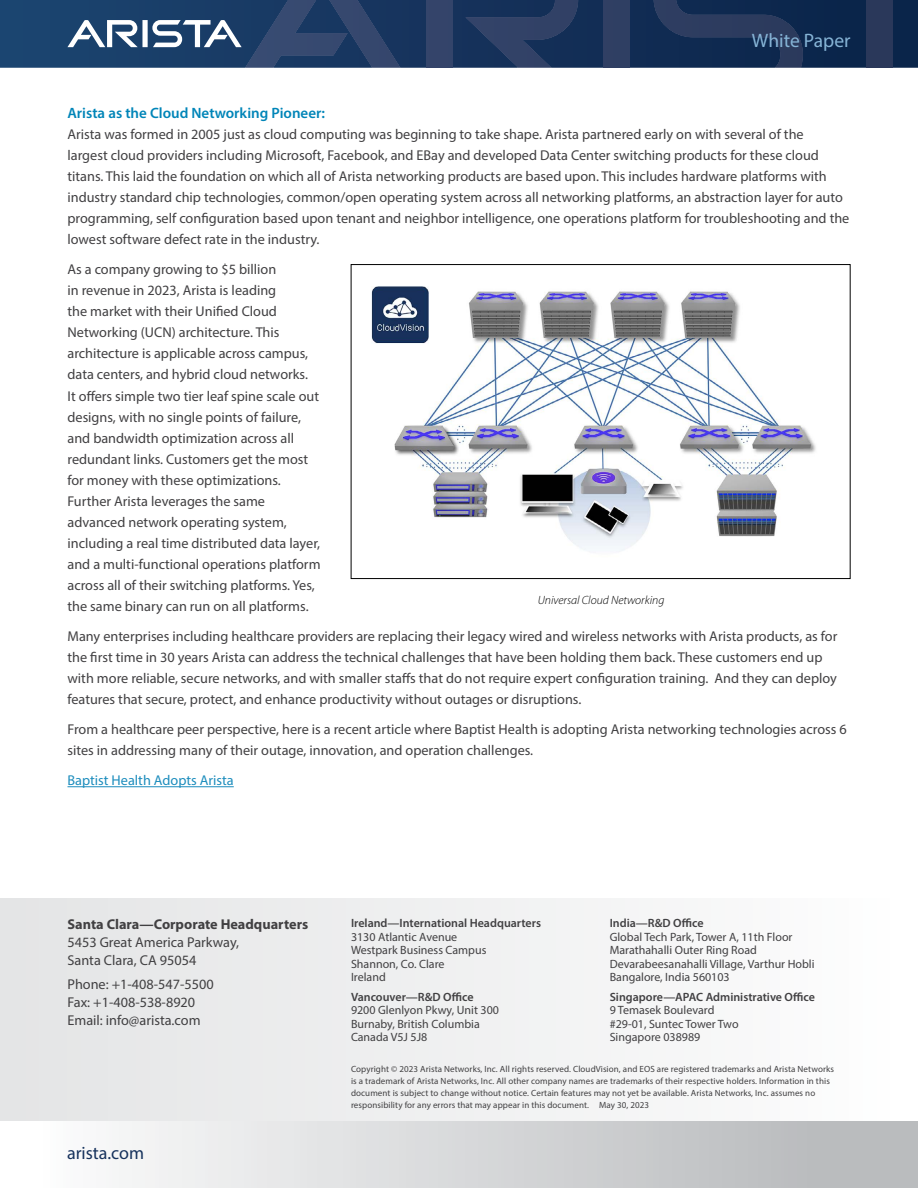
<style>
.page{position:relative;width:918px;height:1188px;background:#fff}
.page>*{position:absolute;margin:0;border:0;box-sizing:border-box;transform-origin:0 0}
.t1{font:19.5px "Myriad Pro";color:#86b4d6}
.t2{font:18px "Myriad Pro";color:#16325c}
.t3{font:600 15px "Myriad Pro";color:#0085b8}
.t4{font:14.25px/21px "Myriad Pro";color:#414042}
.t5{font:700 14.25px "Myriad Pro";color:#414042}
.t6{font:14.25px "Myriad Pro";color:#1d8dbd}
.t7{font:12px/13.5px "Myriad Pro";color:#414042}
.t8{font:600 12px "Myriad Pro";color:#414042}
.t9{font:italic 300 12px "Myriad Pro";color:#000}
.t10{font:9px/12px "Myriad Pro";letter-spacing:.01em;color:#414042}
</style>
<div class="page">
<svg style="left:0;top:0;width:918px;height:68px;background:#13325a"></svg>
<div style="left:426px;top:0;width:26px;height:68px;background:#34446a"></div>
<svg style="left:465px;top:0;width:113px;height:68px;background:#22385f"></svg>
<svg style="left:67px;top:0;width:333px;height:68px;background:#334f75"></svg>
<div style="left:604px;top:0;width:26px;height:68px;background:#2f3f63"></div>
<svg style="left:654px;top:0;width:149px;height:68px;background:#1a3156"></svg>
<div style="left:867px;top:0;width:26px;height:68px;background:#2a385a"></div>
<div style="left:0;top:1120px;width:918px;height:68px;background:linear-gradient(to right,#fff,#b3b5b7)"></div>
<hr style="left:68px;top:786px;width:166px;height:1px;background:#1d8dbd">
<img style="left:371px;top:286px;width:445px;height:265px">
<div style="left:351px;top:264px;width:500px;height:315px;border:1px solid #000"></div>
<div style="left:0;top:899px;width:918px;height:221px;background:linear-gradient(to right,#e3e4e5,#fdfefe)"></div>
<h1 class="t1" style="left:752px;top:29px;width:100px">White Paper</h1>
<p class="t3" style="left:68px;top:104px;width:259px">Arista as the Cloud Networking Pioneer:</p>
<p class="t4" style="left:68px;top:124px;width:783px">Arista was formed in 2005 just as cloud computing was beginning to take shape. Arista partnered early on with several of the<br>largest cloud providers including Microsoft, Facebook, and EBay and developed Data Center switching products for these cloud titans. This laid the foundation on which all of Arista networking products are based upon. This includes hardware platforms with industry standard chip technologies, common/open operating system across all networking platforms, an abstraction layer for auto programming, self configuration based upon tenant and neighbor intelligence, one operations platform for troubleshooting and the lowest software defect rate in the industry.</p>
<p class="t4" style="left:68px;top:259px;width:255px">As a company growing to $5 billion<br>in revenue in 2023, Arista is leading<br>the market with their Unified Cloud Networking (UCN) architecture. This architecture is applicable across campus, data centers, and hybrid cloud networks.<br>It offers simple two tier leaf spine scale out designs, with no single points of failure, and bandwidth optimization across all redundant links. Customers get the most for money with these optimizations.<br>Further Arista leverages the same advanced network operating system, including a real time distributed data layer, and a multi-functional operations platform across all of their switching platforms. Yes, the same binary can run on all platforms.</p>
<p class="t4" style="left:68px;top:625px;width:771px">Many enterprises including healthcare providers are replacing their legacy wired and wireless networks with Arista products, as for the first time in 30 years Arista can address the technical challenges that have been holding them back. These customers end up with more reliable, secure networks, and with smaller staffs that do not require expert configuration training. And they can deploy features that secure, protect, and enhance productivity without outages or disruptions.</p>
<p class="t4" style="left:68px;top:719px;width:781px">From a healthcare peer perspective, here is a recent article where Baptist Health is adopting Arista networking technologies across 6 sites in addressing many of their outage, innovation, and operation challenges.</p>
<p class="t6" style="left:68px;top:772px;width:168px">Baptist Health Adopts Arista</p>
<p class="t9" style="left:538px;top:593px;width:128px">Universal Cloud Networking</p>
<p class="t5" style="left:68px;top:915px;width:242px">Santa Clara—Corporate Headquarters</p>
<p class="t4" style="left:68px;top:933px;width:173px;line-height:18px">5453 Great America Parkway,<br>Santa Clara, CA 95054</p>
<p class="t4" style="left:68px;top:975px;width:148px;line-height:18px">Phone: +1-408-547-5500<br>Fax: +1-408-538-8920<br>Email: info@arista.com</p>
<p class="t2" style="left:67px;top:1142px;width:79px">arista.com</p>
<p class="t8" style="left:351px;top:915px;width:192px">Ireland—International Headquarters</p>
<p class="t7" style="left:351px;top:930px;width:137px">3130 Atlantic Avenue<br>Westpark Business Campus<br>Shannon, Co. Clare<br>Ireland</p>
<p class="t8" style="left:351px;top:989px;width:124px">Vancouver—R&amp;D Office</p>
<p class="t7" style="left:351px;top:1004px;width:150px">9200 Glenlyon Pkwy, Unit 300<br>Burnaby, British Columbia<br>Canada V5J 5J8</p>
<p class="t8" style="left:610px;top:915px;width:95px">India—R&amp;D Office</p>
<p class="t7" style="left:610px;top:930px;width:206px">Global Tech Park, Tower A, 11th Floor Marathahalli Outer Ring Road Devarabeesanahalli Village, Varthur Hobli Bangalore, India 560103</p>
<p class="t8" style="left:610px;top:989px;width:207px">Singapore—APAC Administrative Office</p>
<p class="t7" style="left:610px;top:1004px;width:130px">9 Temasek Boulevard #29-01, Suntec Tower Two<br>Singapore 038989</p>
<p class="t10" style="left:351px;top:1063px;width:485px">Copyright © 2023 Arista Networks, Inc. All rights reserved. CloudVision, and EOS are registered trademarks and Arista Networks is a trademark of Arista Networks, Inc. All other company names are trademarks of their respective holders. Information in this document is subject to change without notice. Certain features may not yet be available. Arista Networks, Inc. assumes no responsibility for any errors that may appear in this document. May 30, 2023</p>
</div>
